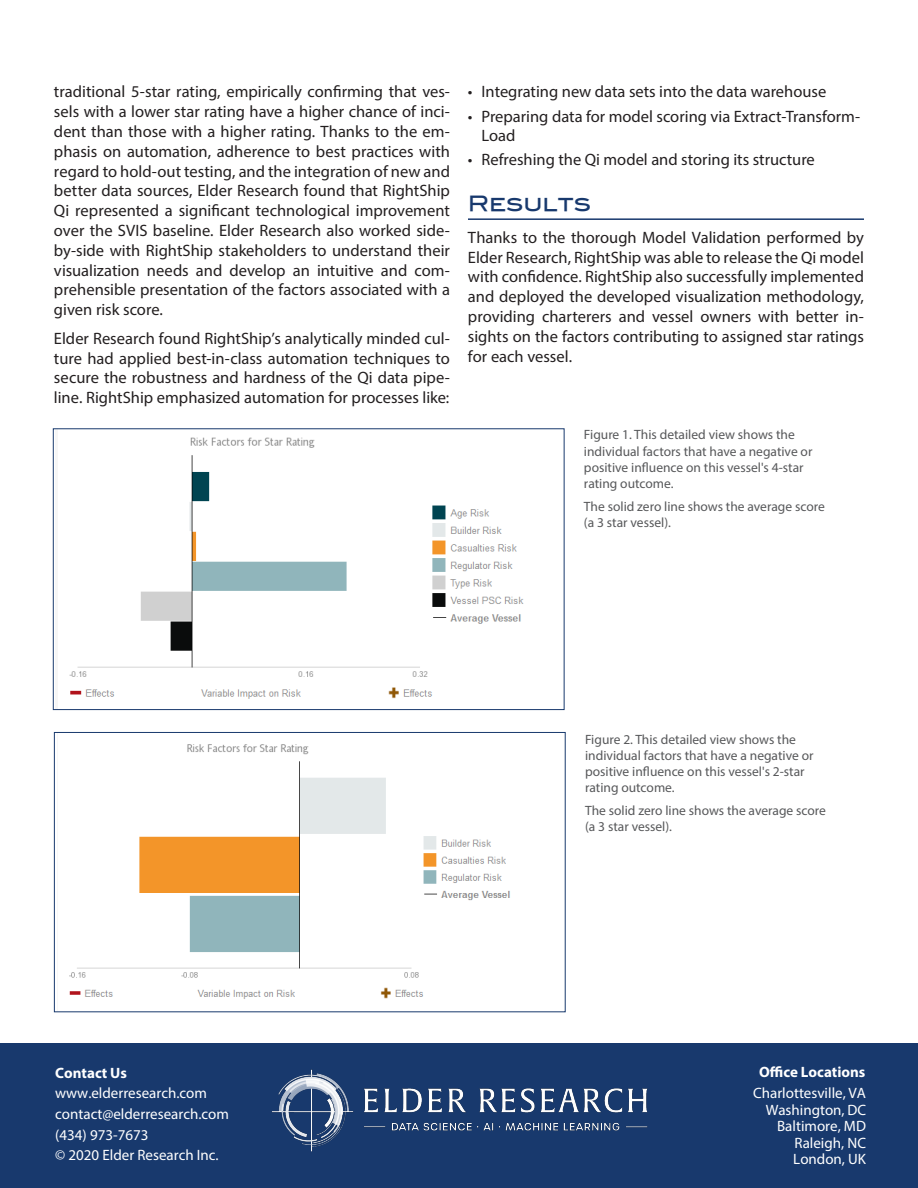
<style>
.page{position:relative;width:918px;height:1188px;background:#fff}
.page>*{position:absolute;margin:0;border:0;box-sizing:border-box;transform-origin:0 0}
.Heading_1{font:21px "Blair Md ITCTT Medium";color:#18396d}
.Body_Text{font:16.5px/19.8px "Myriad Pro";color:#231f20;text-align:justify}
.t1{font:15px/16.6px "Myriad Pro";color:#fff;text-align:right}
.t2{font:700 15px "Myriad Pro";color:#fff}
.t3{font:13.5px/16.2px "Myriad Pro";color:#57585a}
</style>
<div class="page">
<div style="left:0;top:1043px;width:918px;height:145px;background:#18396d"></div>
<hr style="left:468px;top:218px;width:396px;height:2px;background:#18396d">
<img style="left:69px;top:437px;width:455px;height:262px">
<div style="left:53px;top:428px;width:512px;height:282px;border:1px solid #18396d"></div>
<img style="left:69px;top:744px;width:441px;height:255px">
<div style="left:54px;top:732px;width:512px;height:280px;border:1px solid #18396d"></div>
<img style="left:272px;top:1069px;width:376px;height:83px">
<p class="Body_Text" style="left:54px;top:82px;width:398px">traditional 5-star rating, empirically confirming that ves&shy;sels with a lower star rating have a higher chance of inci&shy;dent than those with a higher rating. Thanks to the em&shy;phasis on automation, adherence to best practices with regard to hold-out testing, and the integration of new and better data sources, Elder Research found that RightShip Qi represented a significant technological improvement over the SVIS baseline. Elder Research also worked side&shy;by-side with RightShip stakeholders to understand their visualization needs and develop an intuitive and com&shy;prehensible presentation of the factors associated with a given risk score.</p>
<p class="Body_Text" style="left:54px;top:328px;width:397px">Elder Research found RightShip’s analytically minded cul&shy;ture had applied best-in-class automation techniques to secure the robustness and hardness of the Qi data pipe&shy;line. RightShip emphasized automation for processes like:</p>
<p class="Body_Text" style="left:468px;top:82px;width:360px">• Integrating new data sets into the data warehouse</p>
<p class="Body_Text" style="left:481px;top:106px;width:380px;text-indent:-14px">• Preparing data for model scoring via Extract-Transform-<br>Load</p>
<p class="Body_Text" style="left:468px;top:150px;width:348px">• Refreshing the Qi model and storing its structure</p>
<p class="Heading_1" style="left:468px;top:186px;width:124px">Results</p>
<p class="Body_Text" style="left:468px;top:227px;width:398px">Thanks to the thorough Model Validation performed by Elder Research, RightShip was able to release the Qi model with confidence. RightShip also successfully implemented and deployed the developed visualization methodology, providing charterers and vessel owners with better in&shy;sights on the factors contributing to assigned star ratings for each vessel.</p>
<p class="t3" style="left:584px;top:427px;width:230px">Figure 1. This detailed view shows the individual factors that have a negative or positive influence on this vessel's 4-star rating outcome.</p>
<p class="t3" style="left:584px;top:498px;width:242px">The solid zero line shows the average score (a 3 star vessel).</p>
<p class="t3" style="left:585px;top:731px;width:230px">Figure 2. This detailed view shows the individual factors that have a negative or positive influence on this vessel's 2-star rating outcome.</p>
<p class="t3" style="left:585px;top:802px;width:242px">The solid zero line shows the average score (a 3 star vessel).</p>
<p class="t2" style="left:55px;top:1063px;width:73px">Contact Us</p>
<p class="t1" style="left:55px;top:1083px;width:175px;line-height:20.5px;text-align:left">www.elderresearch.com contact@elderresearch.com (434) 973-7673<br>© 2020 Elder Research Inc.</p>
<p class="t2" style="left:759px;top:1062px;width:108px">Office Locations</p>
<p class="t1" style="left:753px;top:1084px;width:114px">Charlottesville, VA<br>Washington, DC<br>Baltimore, MD<br>Raleigh, NC<br>London, UK</p>
</div>
